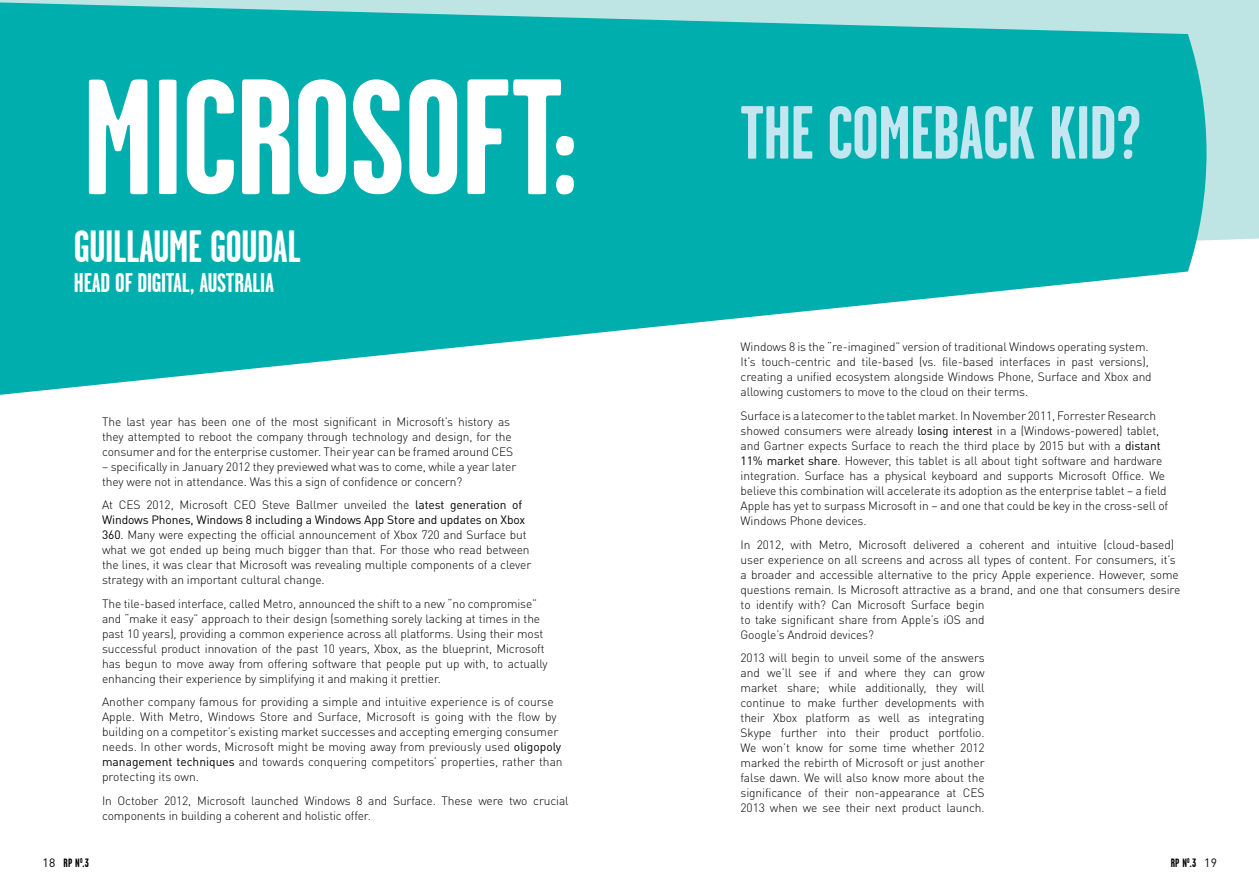
<style>
.page{position:relative;width:1259px;height:893px;background:#fff}
.page>*{position:absolute;margin:0;border:0;box-sizing:border-box;transform-origin:0 0}
.t1{font:700 164.1px "Garage Gothic";color:#fff}
.t2{font:700 75px "Garage Gothic";letter-spacing:-.01em;color:#c2e7f0}
.t3{font:700 45px "Garage Gothic";letter-spacing:-.01em;color:#fff}
.t4{font:700 27px "Garage Gothic";letter-spacing:-.01em;color:#fff}
.t5{font:300 12px/15px "DIN Pro";letter-spacing:-.01em;color:#000}
.t6{font:700 12px "Garage Gothic";color:#000}
.s1{font-weight:400}
.s2{font-family:"DIN Pro";font-weight:400}
</style>
<div class="page">
<div style="left:0;top:0;width:1259px;height:241px;background:#bee4e4"></div>
<svg style="left:0;top:2px;width:1206px;height:393px;fill:#00afad"></svg>
<h1 class="t1" style="left:82px;top:49px;width:155px">MICROSO</h1>
<h1 class="t1" style="left:461px;top:49px;width:119px">FT:</h1>
<h3 class="t3" style="left:74px;top:222px;width:228px">GUILLAUME GOUDAL</h3>
<h3 class="t4" style="left:74px;top:268px;width:202px">HEAD OF DIGITAL, AUSTRALIA</h3>
<p class="t5" style="left:102px;top:413px;width:412px">The last year has been one of the most significant in Microsoft’s history as they attempted to reboot the company through technology and design, for the consumer and for the enterprise customer. Their year can be framed around CES</p>
<p class="t5" style="left:102px;top:458px;width:416px">– specifically in January 2012 they previewed what was to come, while a year later they were not in attendance. Was this a sign of confidence or concern?</p>
<p class="t5" style="left:102px;top:496px;width:431px">At CES 2012, Microsoft CEO Steve Ballmer unveiled the <span class="s1">latest generation of Windows Phones, Windows 8 including a Windows App Store and updates on Xbox 360</span>. Many were expecting the official announcement of Xbox 720 and Surface but what we got ended up being much bigger than that. For those who read between the lines, it was clear that Microsoft was revealing multiple components of a clever strategy with an important cultural change.</p>
<p class="t5" style="left:102px;top:595px;width:447px">The tile-based interface, called Metro, announced the shift to a new “no compromise” and “make it easy” approach to their design (something sorely lacking at times in the past 10 years), providing a common experience across all platforms. Using their most successful product innovation of the past 10 years, Xbox, as the blueprint, Microsoft has begun to move away from offering software that people put up with, to actually enhancing their experience by simplifying it and making it prettier.</p>
<p class="t5" style="left:102px;top:694px;width:462px">Another company famous for providing a simple and intuitive experience is of course Apple. With Metro, Windows Store and Surface, Microsoft is going with the flow by building on a competitor’s existing market successes and accepting emerging consumer needs. In other words, Microsoft might be moving away from previously used <span class="s1">oligopoly management techniques</span> and towards conquering competitors’ properties, rather than protecting its own.</p>
<p class="t5" style="left:102px;top:792px;width:468px">In October 2012, Microsoft launched Windows 8 and Surface. These were two crucial components in building a coherent and holistic offer.</p>
<h2 class="t2" style="left:740px;top:92px;width:402px">THE COMEBACK KID?</h2>
<p class="t5" style="left:740px;top:339px;width:413px">Windows 8 is the “re-imagined” version of traditional Windows operating system.<br>It’s touch-centric and tile-based (vs. file-based interfaces in past versions), creating a unified ecosystem alongside Windows Phone, Surface and Xbox and allowing customers to move to the cloud on their terms.</p>
<p class="t5" style="left:740px;top:407px;width:429px">Surface is a latecomer to the tablet market. In November 2011, Forrester Research showed consumers were already <span class="s1">losing interest</span> in a (Windows-powered) tablet, and Gartner expects Surface to reach the third place by 2015 but with a <span class="s1">distant 11% market share</span>. However, this tablet is all about tight software and hardware integration. Surface has a physical keyboard and supports Microsoft Office. We believe this combination will accelerate its adoption as the enterprise tablet – a field Apple has yet to surpass Microsoft in – and one that could be key in the cross-sell of Windows Phone devices.</p>
<p class="t5" style="left:740px;top:536px;width:441px">In 2012, with Metro, Microsoft delivered a coherent and intuitive (cloud-based) user experience on all screens and across all types of content. For consumers, it’s a broader and accessible alternative to the pricy Apple experience. However, some questions remain. Is Microsoft attractive as a brand, and one that consumers desire to identify with? Can Microsoft Surface begin<br>to take significant share from Apple’s iOS and<br>Google’s Android devices?</p>
<p class="t5" style="left:740px;top:649px;width:245px;text-align:justify">2013 will begin to unveil some of the answers and we’ll see if and where they can grow market share; while additionally, they will continue to make further developments with their Xbox platform as well as integrating Skype further into their product portfolio.<br>We won’t know for some time whether 2012 marked the rebirth of Microsoft or just another false dawn. We will also know more about the significance of their non-appearance at CES 2013 when we see their next product launch.</p>
<p class="t6" style="left:43px;top:856px;width:48px"><span class="s2">18</span> RP N<sup>O</sup>.3</p>
<p class="t6" style="left:1170px;top:856px;width:48px">RP N<sup>O</sup>.3 <span class="s2">19</span></p>
</div>
